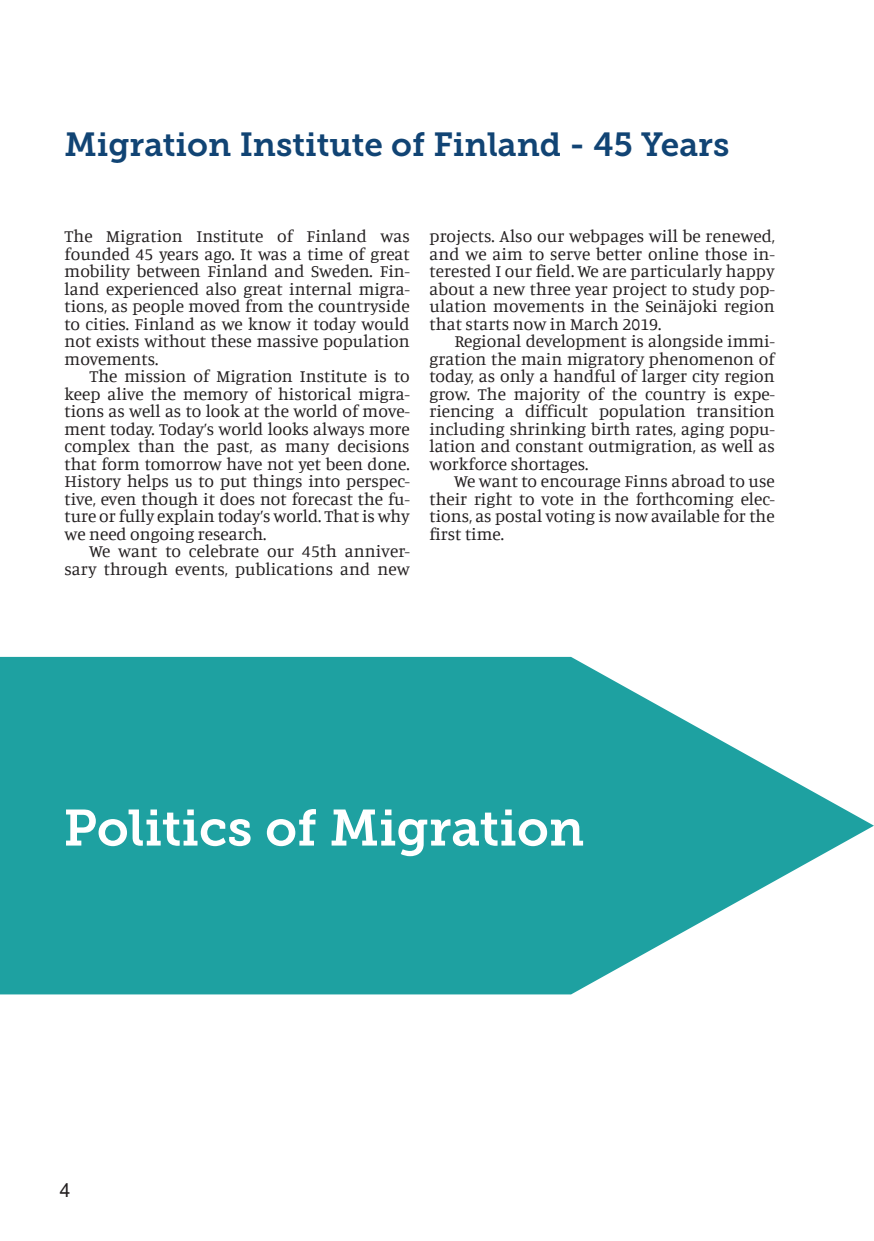
<style>
.page{position:relative;width:874px;height:1241px;background:#fff}
.page>*{position:absolute;margin:0;border:0;box-sizing:border-box;transform-origin:0 0}
.t1{font:50.75px "Museo Slab 700";color:#fff}
.t2{font:33.25px "Museo Slab 700";color:#114474}
.t3{font:19.25px "Arial";color:#231f20}
.t4{font:17.5px/17.5px "Manuale";color:#231f20;text-align:justify}
</style>
<div class="page">
<svg style="left:0;top:656px;width:873px;height:338px;fill:#1ea1a1"></svg>
<h2 class="t2" style="left:64px;top:126px;width:666px">Migration Institute of Finland - 45 Years</h2>
<p class="t4" style="left:64px;top:227px;width:346px">The Migration Institute of Finland was founded 45 years ago. It was a time of great mobility between Finland and Sweden. Fin&shy;land experienced also great internal migra&shy;tions, as people moved from the countryside to cities. Finland as we know it today would not exists without these massive population movements.</p>
<p class="t4" style="left:64px;top:367px;width:346px;text-indent:25px">The mission of Migration Institute is to keep alive the memory of historical migra&shy;tions as well as to look at the world of move&shy;ment today. Today’s world looks always more complex than the past, as many decisions that form tomorrow have not yet been done.<br>History helps us to put things into perspec&shy;tive, even though it does not forecast the fu&shy;ture or fully explain today’s world. That is why we need ongoing research.</p>
<p class="t4" style="left:64px;top:542px;width:346px;text-align:right">We want to celebrate our 45th anniver&shy;sary through events, publications and new</p>
<p class="t4" style="left:429px;top:227px;width:346px">projects. Also our webpages will be renewed, and we aim to serve better online those in&shy;terested I our field. We are particularly happy about a new three year project to study pop&shy;ulation movements in the Seinäjoki region that starts now in March 2019.</p>
<p class="t4" style="left:429px;top:332px;width:346px;text-indent:25px">Regional development is alongside immi&shy;gration the main migratory phenomenon of today, as only a handful of larger city region grow. The majority of the country is expe&shy;riencing a difficult population transition including shrinking birth rates, aging popu&shy;lation and constant outmigration, as well as workforce shortages.</p>
<p class="t4" style="left:429px;top:472px;width:346px;text-indent:25px">We want to encourage Finns abroad to use their right to vote in the forthcoming elec&shy;tions, as postal voting is now available for the first time.</p>
<h1 class="t1" style="left:63px;top:799px;width:522px">Politics of Migration</h1>
<p class="t3" style="left:60px;top:1176px;width:12px">4</p>
</div>
